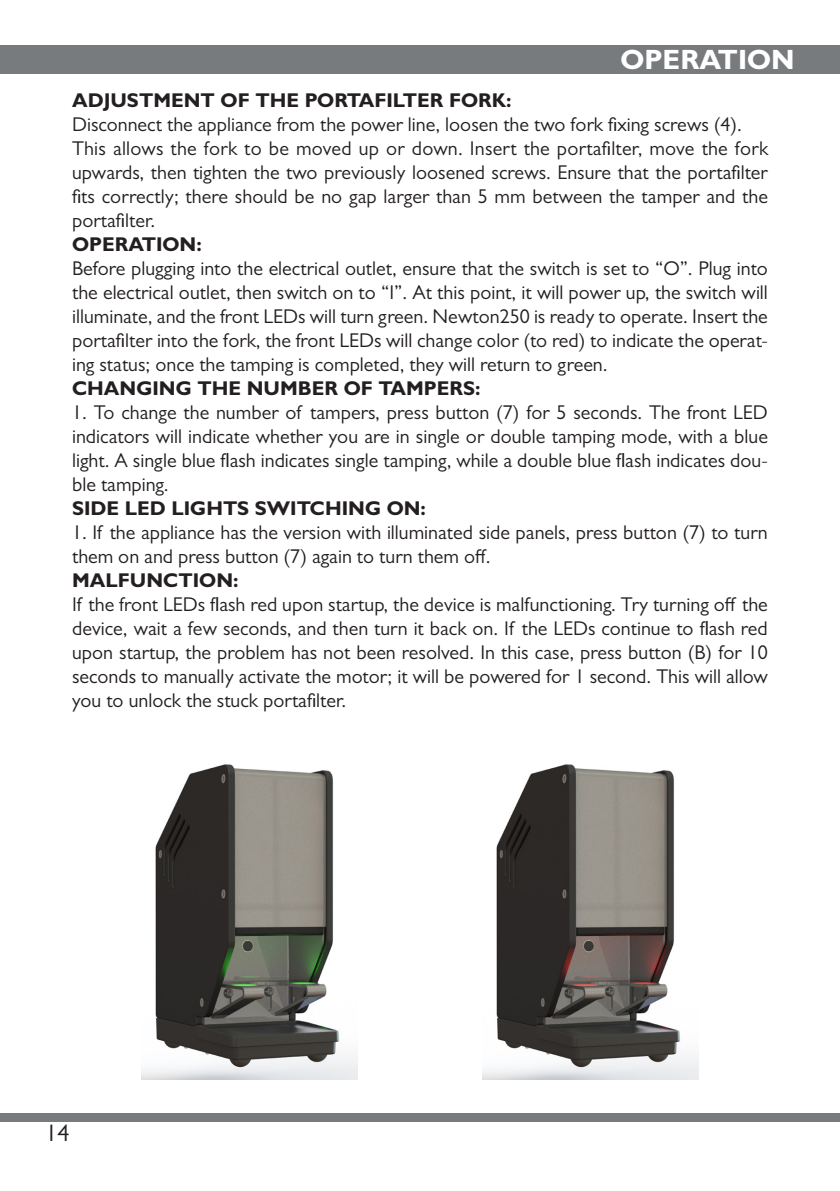
<style>
.page{position:relative;width:840px;height:1191px;background:#fff}
.page>*{position:absolute;margin:0;border:0;box-sizing:border-box;transform-origin:0 0}
.Normale{font:700 28px "Gill Sans";color:#fff}
.t1{font:24px "Gill Sans";color:#231f20}
.Stile_di_paragrafo_2{font:20px/24px "Gill Sans";color:#231f20;text-align:justify}
.Stile_di_paragrafo_2-2{font:700 20px "Gill Sans";color:#231f20}
</style>
<div class="page">
<div style="left:0;top:1113px;width:839px;height:8px;background:#777b7d"></div>
<div style="left:0;top:45px;width:839px;height:28px;background:#777b7d"></div>
<img style="left:141px;top:764px;width:216px;height:315px">
<img style="left:482px;top:764px;width:216px;height:315px">
<p class="Normale" style="left:620px;top:42px;width:175px">OPERATION</p>
<p class="Stile_di_paragrafo_2-2" style="left:72px;top:88px;width:441px">ADJUSTMENT OF THE PORTAFILTER FORK:</p>
<p class="Stile_di_paragrafo_2" style="left:72px;top:112px;width:671px">Disconnect the appliance from the power line, loosen the two fork fixing screws (4).</p>
<p class="Stile_di_paragrafo_2" style="left:72px;top:136px;width:697px">This allows the fork to be moved up or down. Insert the portafilter, move the fork upwards, then tighten the two previously loosened screws. Ensure that the portafilter fits correctly; there should be no gap larger than 5 mm between the tamper and the portafilter.</p>
<p class="Stile_di_paragrafo_2-2" style="left:72px;top:232px;width:131px">OPERATION:</p>
<p class="Stile_di_paragrafo_2" style="left:72px;top:256px;width:697px">Before plugging into the electrical outlet, ensure that the switch is set to “O”. Plug into the electrical outlet, then switch on to “I”. At this point, it will power up, the switch will illuminate, and the front LEDs will turn green. Newton250 is ready to operate. Insert the portafilter into the fork, the front LEDs will change color (to red) to indicate the operat&shy;ing status; once the tamping is completed, they will return to green.</p>
<p class="Stile_di_paragrafo_2-2" style="left:72px;top:376px;width:410px">CHANGING THE NUMBER OF TAMPERS:</p>
<p class="Stile_di_paragrafo_2" style="left:72px;top:400px;width:697px">1. To change the number of tampers, press button (7) for 5 seconds. The front LED indicators will indicate whether you are in single or double tamping mode, with a blue light. A single blue flash indicates single tamping, while a double blue flash indicates dou&shy;ble tamping.</p>
<p class="Stile_di_paragrafo_2-2" style="left:72px;top:496px;width:355px">SIDE LED LIGHTS SWITCHING ON:</p>
<p class="Stile_di_paragrafo_2" style="left:72px;top:520px;width:696px">1. If the appliance has the version with illuminated side panels, press button (7) to turn them on and press button (7) again to turn them off.</p>
<p class="Stile_di_paragrafo_2-2" style="left:72px;top:568px;width:168px">MALFUNCTION:</p>
<p class="Stile_di_paragrafo_2" style="left:72px;top:592px;width:697px">If the front LEDs flash red upon startup, the device is malfunctioning. Try turning off the device, wait a few seconds, and then turn it back on. If the LEDs continue to flash red upon startup, the problem has not been resolved. In this case, press button (B) for 10 seconds to manually activate the motor; it will be powered for 1 second. This will allow you to unlock the stuck portafilter.</p>
<p class="t1" style="left:45px;top:1119px;width:25px">14</p>
</div>
